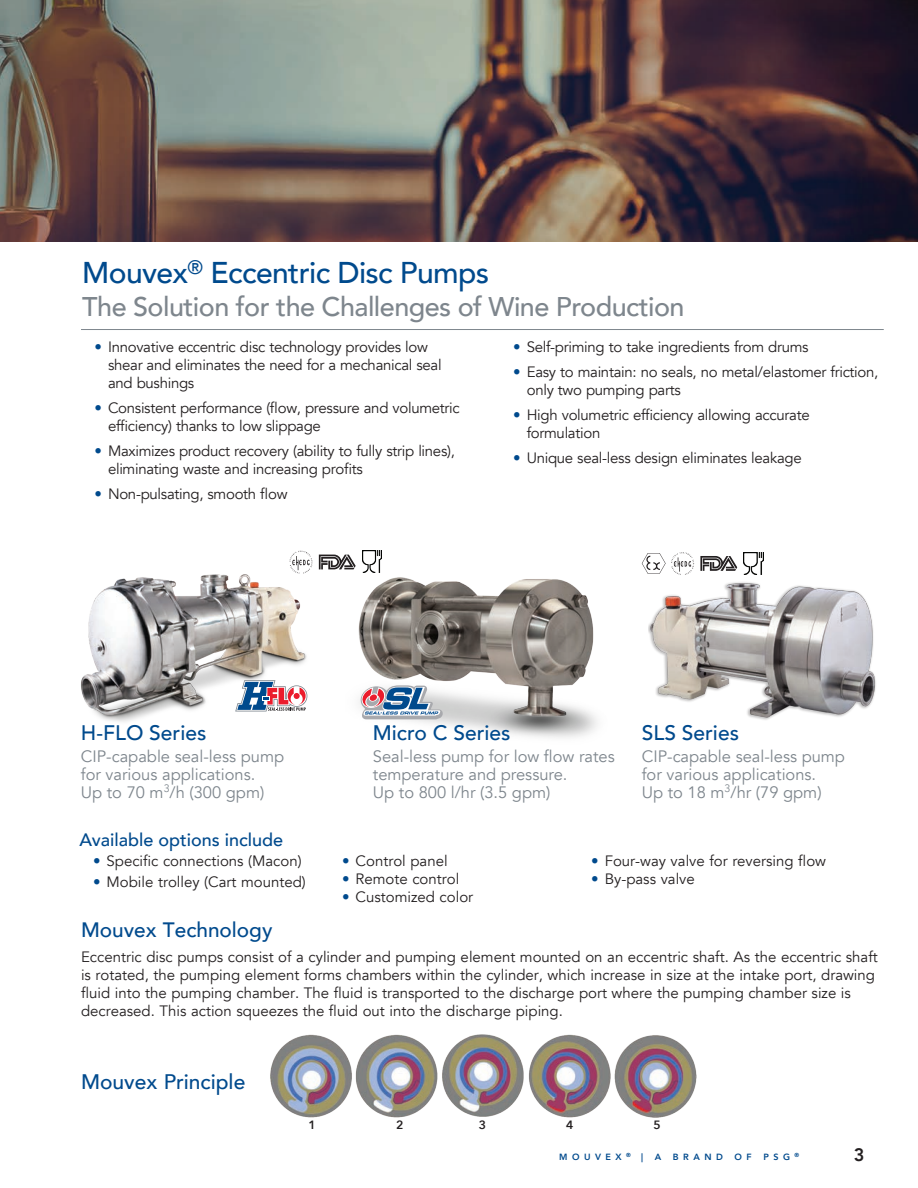
<style>
.page{position:relative;width:918px;height:1188px;background:#fff}
.page>*{position:absolute;margin:0;border:0;box-sizing:border-box;transform-origin:0 0}
.t1{font:500 30px "Avenir";letter-spacing:-.02em;color:#004a8d}
.t2{font:500 27px "Avenir";letter-spacing:-.02em;color:#7e868d}
.t3{font:500 21px "Avenir";color:#004a8d}
.t4{font:500 20.85px "Avenir";color:#004a8d}
.t5{font:500 18px "Avenir";color:#004a8d}
.t6{font:800 18px "Avenir";color:#231f20}
.t7{font:16.5px/18px "Avenir";color:#7e868d}
.t8{font:15px/18px "Avenir";color:#231f20}
.t9{font:15px/18px "Avenir";letter-spacing:-.02em;color:#231f20}
.t10{font:600 12px "Avenir Next";color:#231f20}
.t11{font:800 9px "Avenir";letter-spacing:.5em;color:#004a8d}
.s1{color:#004a8d}
</style>
<div class="page">
<img style="left:0;top:0;width:918px;height:242px">
<img style="left:270px;top:1034px;width:427px;height:84px">
<img style="left:346px;top:550px;width:252px;height:188px">
<svg style="left:360px;top:685px;width:83px;height:34px"></svg>
<svg style="left:642px;top:552px;width:52px;height:22px"></svg>
<img style="left:744px;top:552px;width:19px;height:13px">
<svg style="left:700px;top:556px;width:36px;height:9px"></svg>
<img style="left:649px;top:565px;width:227px;height:155px">
<img style="left:81px;top:550px;width:261px;height:172px">
<svg style="left:235px;top:680px;width:72px;height:31px"></svg>
<svg style="left:289px;top:551px;width:24px;height:23px"></svg>
<img style="left:362px;top:551px;width:20px;height:22px">
<svg style="left:319px;top:555px;width:37px;height:14px"></svg>
<hr style="left:81px;top:329px;width:803px;height:1px;background:#7e868d">
<h1 class="t1" style="left:82px;top:246px;width:408px">Mouvex<sup>®</sup> Eccentric Disc Pumps</h1>
<h2 class="t2" style="left:82px;top:283px;width:604px">The Solution for the Challenges of Wine Production</h2>
<p class="t9" style="left:108px;top:338px;width:335px;text-indent:-13px"><span class="s1">•</span> Innovative eccentric disc technology provides low shear and eliminates the need for a mechanical seal and bushings</p>
<p class="t9" style="left:108px;top:399px;width:353px;text-indent:-14px"><span class="s1">•</span> Consistent performance (flow, pressure and volumetric efficiency) thanks to low slippage</p>
<p class="t9" style="left:108px;top:442px;width:348px;text-indent:-14px"><span class="s1">•</span> Maximizes product recovery (ability to fully strip lines), eliminating waste and increasing profits</p>
<p class="t9" style="left:95px;top:485px;width:194px"><span class="s1">•</span> Non-pulsating, smooth flow</p>
<p class="t9" style="left:513px;top:338px;width:297px"><span class="s1">•</span> Self-priming to take ingredients from drums</p>
<p class="t9" style="left:527px;top:363px;width:353px;text-indent:-14px"><span class="s1">•</span> Easy to maintain: no seals, no metal/elastomer friction, only two pumping parts</p>
<p class="t9" style="left:527px;top:406px;width:284px;text-indent:-13px"><span class="s1">•</span> High volumetric efficiency allowing accurate formulation</p>
<p class="t9" style="left:513px;top:449px;width:290px"><span class="s1">•</span> Unique seal-less design eliminates leakage</p>
<h3 class="t3" style="left:81px;top:715px;width:127px">H-FLO Series</h3>
<p class="t7" style="left:81px;top:747px;width:205px">CIP-capable seal-less pump for various applications.<br>Up to 70 m<sup>3</sup>/h (300 gpm)</p>
<p class="t5" style="left:80px;top:824px;width:205px">Available options include</p>
<p class="t8" style="left:93px;top:852px;width:210px"><span class="s1">•</span> Specific connections (Macon)</p>
<p class="t8" style="left:93px;top:873px;width:214px"><span class="s1">•</span> Mobile trolley (Cart mounted)</p>
<h3 class="t3" style="left:373px;top:715px;width:139px">Micro C Series</h3>
<p class="t7" style="left:373px;top:747px;width:243px">Seal-less pump for low flow rates temperature and pressure.<br>Up to 800 l/hr (3.5 gpm)</p>
<h3 class="t3" style="left:642px;top:715px;width:99px">SLS Series</h3>
<p class="t7" style="left:642px;top:747px;width:205px">CIP-capable seal-less pump for various applications.<br>Up to 18 m<sup>3</sup>/hr (79 gpm)</p>
<p class="t8" style="left:342px;top:852px;width:107px"><span class="s1">•</span> Control panel</p>
<p class="t8" style="left:342px;top:870px;width:119px"><span class="s1">•</span> Remote control</p>
<p class="t8" style="left:342px;top:888px;width:133px"><span class="s1">•</span> Customized color</p>
<p class="t8" style="left:591px;top:852px;width:236px"><span class="s1">•</span> Four-way valve for reversing flow</p>
<p class="t8" style="left:591px;top:870px;width:105px"><span class="s1">•</span> By-pass valve</p>
<h3 class="t4" style="left:81px;top:912px;width:193px">Mouvex Technology</h3>
<p class="t8" style="left:81px;top:948px;width:798px">Eccentric disc pumps consist of a cylinder and pumping element mounted on an eccentric shaft. As the eccentric shaft is rotated, the pumping element forms chambers within the cylinder, which increase in size at the intake port, drawing fluid into the pumping chamber. The fluid is transported to the discharge port where the pumping chamber size is decreased. This action squeezes the fluid out into the discharge piping.</p>
<h3 class="t3" style="left:81px;top:1063px;width:166px">Mouvex Principle</h3>
<p class="t10" style="left:309px;top:1114px;width:9px">1</p>
<p class="t10" style="left:396px;top:1114px;width:9px">2</p>
<p class="t10" style="left:479px;top:1114px;width:9px">3</p>
<p class="t10" style="left:566px;top:1114px;width:9px">4</p>
<p class="t10" style="left:653px;top:1114px;width:9px">5</p>
<p class="t11" style="left:559px;top:1149px;width:85px">MOUVEX <sup>®</sup> |</p>
<p class="t11" style="left:655px;top:1149px;width:8px">A</p>
<p class="t11" style="left:673px;top:1149px;width:51px">BRAND</p>
<p class="t11" style="left:735px;top:1149px;width:19px">O F</p>
<p class="t11" style="left:763px;top:1149px;width:37px">PSG <sup>®</sup></p>
<p class="t6" style="left:854px;top:1140px;width:12px">3</p>
</div>
